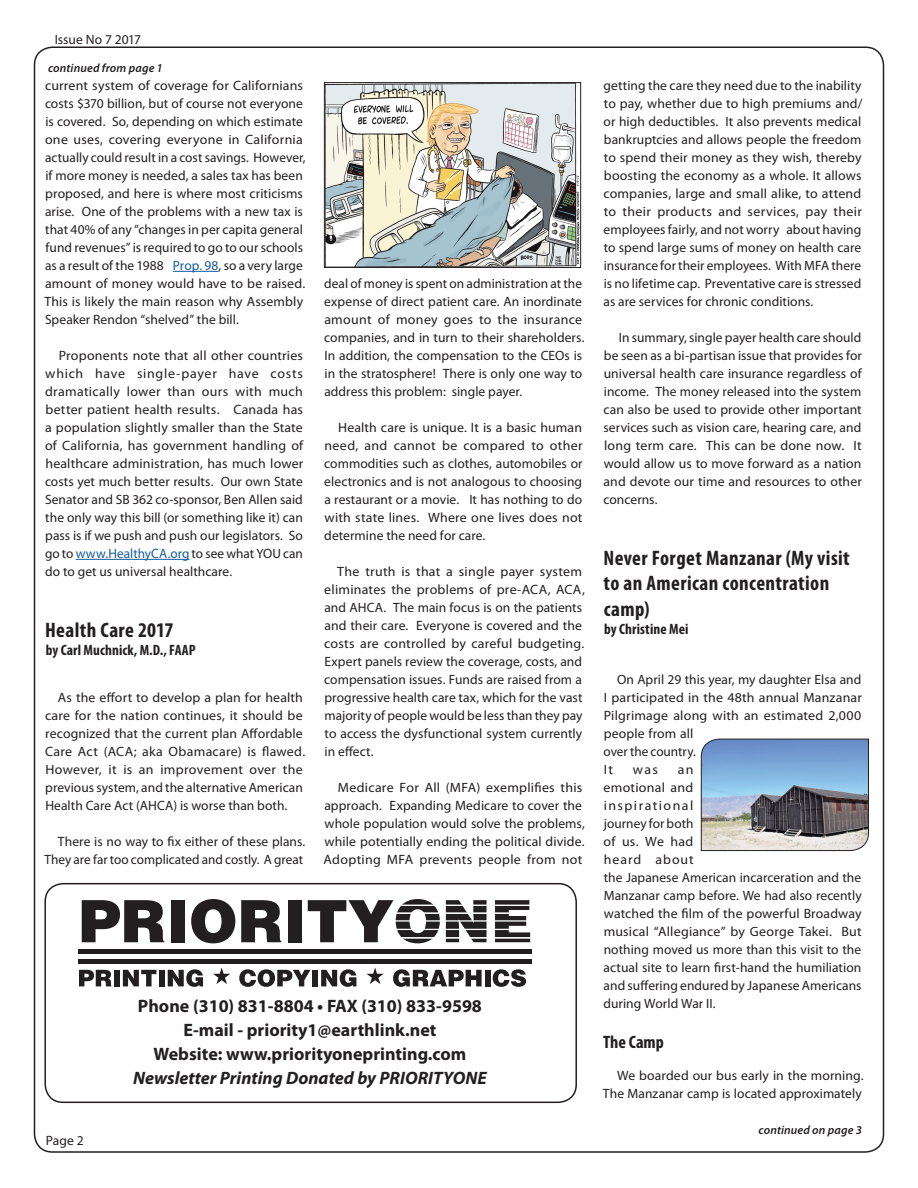
<style>
.page{position:relative;width:918px;height:1188px;background:#fff}
.page>*{position:absolute;margin:0;border:0;box-sizing:border-box;transform-origin:0 0}
.t1{font:700 condensed 21px/25.2px "Myriad Pro";letter-spacing:.02em;color:#231f20}
.t2{font:700 18px/24px "Myriad Pro";color:#231f20;text-align:center}
.t3{font:italic 700 18px "Myriad Pro";color:#231f20}
.t4{font:700 condensed 18px "Myriad Pro";color:#231f20}
.t5{font:700 condensed 15px "Myriad Pro";letter-spacing:.005em;color:#231f20}
.t6{font:13.5px/18px "Myriad Pro";letter-spacing:.005em;color:#231f20}
.t7{font:italic 600 12px "Myriad Pro";letter-spacing:.015em;color:#231f20}
.s1{color:#175d9e}
</style>
<div class="page">
<hr style="left:173px;top:271px;width:46px;height:1px;background:#175d9e">
<hr style="left:76px;top:559px;width:113px;height:1px;background:#175d9e">
<div style="left:44px;top:883px;width:533px;height:220px;border:2px solid #231f20;border-radius:18px"></div>
<svg style="left:82px;top:900px;width:82px;height:42px"></svg>
<div style="left:171px;top:900px;width:13px;height:42px;background:#231f20"></div>
<svg style="left:191px;top:899px;width:44px;height:44px"></svg>
<svg style="left:241px;top:900px;width:40px;height:42px"></svg>
<div style="left:288px;top:900px;width:13px;height:42px;background:#231f20"></div>
<svg style="left:308px;top:899px;width:132px;height:44px"></svg>
<svg style="left:446px;top:900px;width:41px;height:42px"></svg>
<svg style="left:495px;top:900px;width:35px;height:42px"></svg>
<hr style="left:78px;top:950px;width:454px;height:4px;background:#231f20">
<hr style="left:78px;top:959px;width:454px;height:4px;background:#231f20">
<svg style="left:79px;top:970px;width:33px;height:16px"></svg>
<div style="left:114px;top:970px;width:5px;height:16px;background:#231f20"></div>
<svg style="left:123px;top:970px;width:33px;height:16px"></svg>
<div style="left:159px;top:970px;width:5px;height:16px;background:#231f20"></div>
<svg style="left:168px;top:969px;width:35px;height:18px"></svg>
<svg style="left:213px;top:968px;width:17px;height:16px"></svg>
<svg style="left:239px;top:969px;width:72px;height:18px"></svg>
<div style="left:312px;top:970px;width:6px;height:16px;background:#231f20"></div>
<svg style="left:321px;top:969px;width:35px;height:18px"></svg>
<svg style="left:366px;top:968px;width:18px;height:16px"></svg>
<svg style="left:393px;top:969px;width:89px;height:18px"></svg>
<div style="left:485px;top:970px;width:5px;height:16px;background:#231f20"></div>
<svg style="left:493px;top:969px;width:33px;height:18px"></svg>
<hr style="left:390px;top:920px;width:145px;height:2px;background:#fff">
<hr style="left:389px;top:929px;width:145px;height:1px;background:#fff">
<hr style="left:398px;top:905px;width:145px;height:1px;background:#fff">
<hr style="left:396px;top:913px;width:146px;height:1px;background:#fff">
<hr style="left:395px;top:937px;width:146px;height:2px;background:#fff">
<img style="left:326px;top:84px;width:253px;height:182px">
<div style="left:324px;top:82px;width:257px;height:186px;border:1px solid #231f20"></div>
<svg style="left:701px;top:738px;width:168px;height:113px;background:#8699af"></svg>
<p class="t6" style="left:55px;top:30px;width:88px">Issue No 7 2017</p>
<p class="t6" style="left:44px;top:76px;width:263px">current system of coverage for Californians costs $370 billion, but of course not everyone is covered. So, depending on which estimate one uses, covering everyone in California actually could result in a cost savings. However, if more money is needed, a sales tax has been proposed, and here is where most criticisms arise. One of the problems with a new tax is that 40% of any “changes in per capita general fund revenues” is required to go to our schools as a result of the 1988 <span class="s1">Prop. 98</span>, so a very large amount of money would have to be raised.<br>This is likely the main reason why Assembly Speaker Rendon “shelved” the bill.</p>
<p class="t6" style="left:45px;top:346px;width:260px;text-align:justify;text-indent:14px">Proponents note that all other countries which have single-payer have costs dramatically lower than ours with much better patient health results. Canada has a population slightly smaller than the State of California, has government handling of healthcare administration, has much lower costs yet much better results. Our own State Senator and SB 362 co-sponsor, Ben Allen said the only way this bill (or something like it) can pass is if we push and push our legislators. So go to <span class="s1">www.HealthyCA.org</span> to see what YOU can do to get us universal healthcare.</p>
<p class="t7" style="left:48px;top:60px;width:116px">continued from page 1</p>
<h1 class="t1" style="left:45px;top:617px;width:130px">Health Care 2017</h1>
<p class="t5" style="left:46px;top:641px;width:151px">by Carl Muchnick, M.D., FAAP</p>
<p class="t6" style="left:45px;top:688px;width:262px;text-indent:13px">As the effort to develop a plan for health care for the nation continues, it should be recognized that the current plan Affordable Care Act (ACA; aka Obamacare) is flawed.<br>However, it is an improvement over the previous system, and the alternative American Health Care Act (AHCA) is worse than both.</p>
<p class="t6" style="left:44px;top:832px;width:262px;text-align:right">There is no way to fix either of these plans.<br>They are far too complicated and costly. A great</p>
<p class="t6" style="left:324px;top:274px;width:262px">deal of money is spent on administration at the expense of direct patient care. An inordinate amount of money goes to the insurance companies, and in turn to their shareholders.<br>In addition, the compensation to the CEOs is in the stratosphere! There is only one way to address this problem: single payer.</p>
<p class="t6" style="left:324px;top:418px;width:260px;text-align:justify;text-indent:14px">Health care is unique. It is a basic human need, and cannot be compared to other commodities such as clothes, automobiles or electronics and is not analogous to choosing a restaurant or a movie. It has nothing to do with state lines. Where one lives does not determine the need for care.</p>
<p class="t6" style="left:324px;top:562px;width:262px;text-indent:13px">The truth is that a single payer system eliminates the problems of pre-ACA, ACA, and AHCA. The main focus is on the patients and their care. Everyone is covered and the costs are controlled by careful budgeting.<br>Expert panels review the coverage, costs, and compensation issues. Funds are raised from a progressive health care tax, which for the vast majority of people would be less than they pay to access the dysfunctional system currently in effect.</p>
<p class="t6" style="left:324px;top:778px;width:263px;text-indent:14px">Medicare For All (MFA) exemplifies this approach. Expanding Medicare to cover the whole population would solve the problems, while potentially ending the political divide.<br>Adopting MFA prevents people from not</p>
<p class="t6" style="left:46px;top:1131px;width:39px">Page 2</p>
<h2 class="t2" style="left:138px;top:993px;width:346px">Phone (310) 831-8804 • FAX (310) 833-9598<br>E-mail - priority1@earthlink.net<br>Website: www.priorityoneprinting.com</h2>
<h2 class="t3" style="left:133px;top:1066px;width:355px">Newsletter Printing Donated by PRIORITYONE</h2>
<p class="t6" style="left:604px;top:76px;width:260px;text-align:justify">getting the care they need due to the inability to pay, whether due to high premiums and/ or high deductibles. It also prevents medical bankruptcies and allows people the freedom to spend their money as they wish, thereby boosting the economy as a whole. It allows companies, large and small alike, to attend to their products and services, pay their employees fairly, and not worry about having to spend large sums of money on health care insurance for their employees. With MFA there is no lifetime cap. Preventative care is stressed as are services for chronic conditions.</p>
<p class="t6" style="left:604px;top:328px;width:260px;text-align:justify;text-indent:15px">In summary, single payer health care should be seen as a bi-partisan issue that provides for universal health care insurance regardless of income. The money released into the system can also be used to provide other important services such as vision care, hearing care, and long term care. This can be done now. It would allow us to move forward as a nation and devote our time and resources to other concerns.</p>
<h1 class="t1" style="left:604px;top:545px;width:248px">Never Forget Manzanar (My visit to an American concentration camp)</h1>
<p class="t5" style="left:604px;top:619px;width:86px">by Christine Mei</p>
<p class="t6" style="left:604px;top:670px;width:260px;text-indent:14px">On April 29 this year, my daughter Elsa and<br>I participated in the 48th annual Manzanar<br>Pilgrimage along with an estimated 2,000 people from all<br>over the country.<br>It</p>
<p class="t6" style="left:604px;top:760px;width:260px;text-indent:74px">an<br>emotional and<br>inspirational<br>journey for both<br>of us. We had<br>heard about<br>the Japanese American incarceration and the<br>Manzanar camp before. We had also recently watched the film of the powerful Broadway musical “Allegiance” by George Takei. But nothing moved us more than this visit to the actual site to learn first-hand the humiliation and suffering endured by Japanese Americans during World War II.</p>
<h2 class="t4" style="left:603px;top:1030px;width:62px">The Camp</h2>
<p class="t6" style="left:603px;top:1066px;width:262px;text-align:right">We boarded our bus early in the morning.<br>The Manzanar camp is located approximately</p>
<p class="t6" style="left:633px;top:760px;width:27px">was</p>
<p class="t7" style="left:759px;top:1122px;width:105px">continued on page 3</p>
</div>
